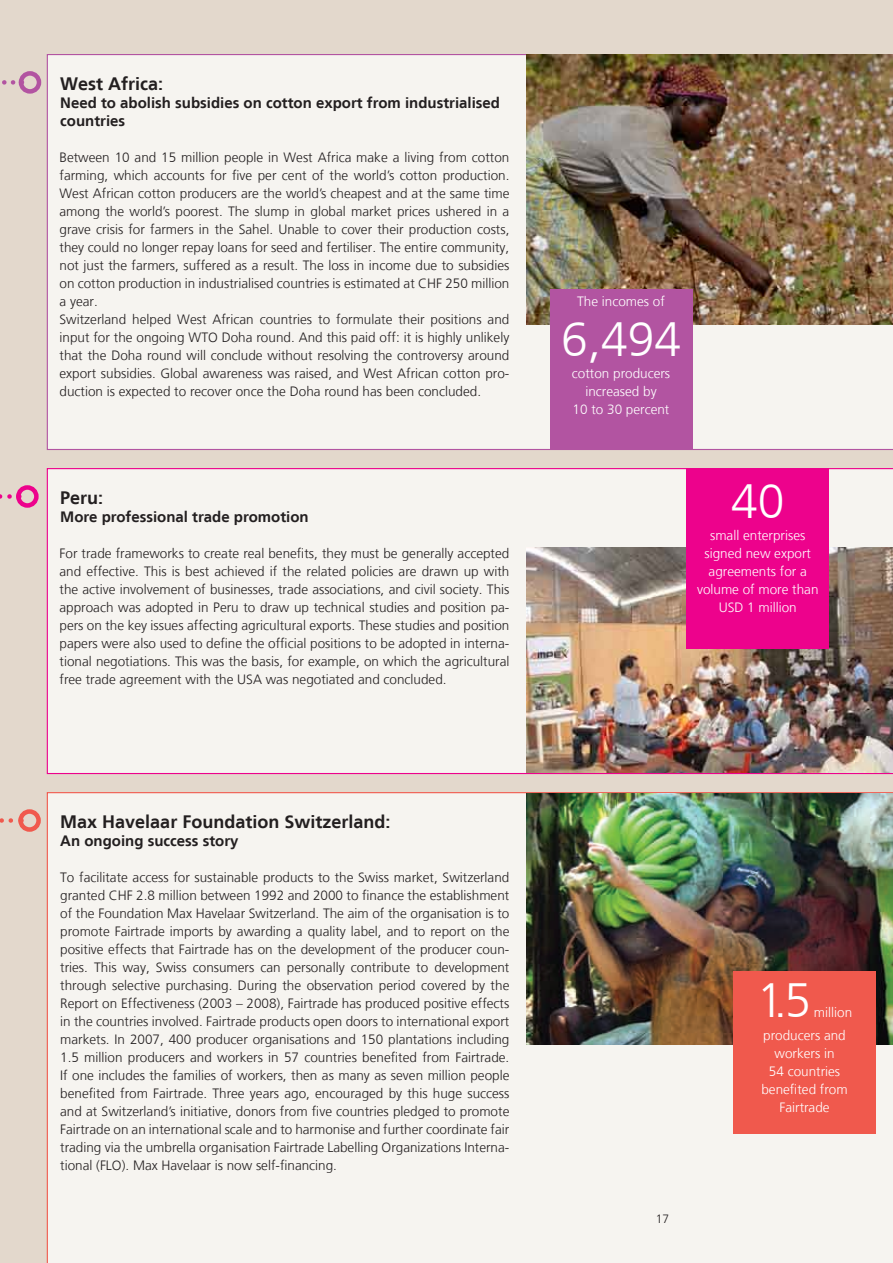
<style>
.page{position:relative;width:893px;height:1263px;background:#e3d8cc}
.page>*{position:absolute;margin:0;border:0;box-sizing:border-box;transform-origin:0 0}
._4_Lauftext_9pt{font:300 48px "Frutiger LT";color:#fff}
._3_Zwischentitel_12p{font:700 18px "Frutiger LT";color:#231f20}
._3_Zwischentitel_10p{font:700 15px/18px "Frutiger LT";color:#231f20}
._4_Lauftext_9pt-2{font:300 13.5px/18px "Frutiger LT";color:#231f20;text-align:justify}
._4_Lauftext_9pt-3{font:300 13.5px/18px "Frutiger LT";color:#fff;text-align:center}
._5_Legende{font:300 12px "Frutiger LT";color:#231f20}
</style>
<div class="page">
<div style="left:47px;top:792px;width:846px;height:471px;background:#f6f4f0"></div>
<div style="left:47px;top:54px;width:846px;height:396px;background:#f6f4f0"></div>
<div style="left:47px;top:468px;width:846px;height:306px;background:#f6f4f0"></div>
<img style="left:526px;top:793px;width:367px;height:251px">
<img style="left:526px;top:547px;width:367px;height:226px">
<div style="left:686px;top:468px;width:143px;height:180px;background:#ed028c"></div>
<div style="left:733px;top:972px;width:143px;height:162px;background:#f0594d"></div>
<svg style="left:2px;top:80px;width:17px;height:5px"></svg>
<div style="left:19px;top:71px;width:22px;height:23px;border:4px solid #b254a1;border-radius:50%"></div>
<svg style="left:0;top:818px;width:13px;height:5px"></svg>
<div style="left:18px;top:809px;width:23px;height:23px;border:4px solid #f0594d;border-radius:50%"></div>
<svg style="left:0;top:494px;width:12px;height:5px"></svg>
<div style="left:16px;top:485px;width:23px;height:23px;border:4px solid #ed028c;border-radius:50%"></div>
<img style="left:526px;top:55px;width:367px;height:269px">
<div style="left:550px;top:290px;width:142px;height:160px;background:#b254a1"></div>
<p class="_3_Zwischentitel_12p" style="left:60px;top:73px;width:105px">West Africa:</p>
<p class="_3_Zwischentitel_10p" style="left:60px;top:94px;width:441px">Need to abolish subsidies on cotton export from industrialised countries</p>
<p class="_4_Lauftext_9pt-2" style="left:60px;top:149px;width:451px">Between 10 and 15 million people in West Africa make a living from cotton farming, which accounts for five per cent of the world’s cotton production.<br>West African cotton producers are the world’s cheapest and at the same time among the world’s poorest. The slump in global market prices ushered in a grave crisis for farmers in the Sahel. Unable to cover their production costs, they could no longer repay loans for seed and fertiliser. The entire community, not just the farmers, suffered as a result. The loss in income due to subsidies on cotton production in industrialised countries is estimated at CHF 250 million a year.</p>
<p class="_4_Lauftext_9pt-2" style="left:60px;top:311px;width:451px">Switzerland helped West African countries to formulate their positions and input for the ongoing WTO Doha round. And this paid off: it is highly unlikely that the Doha round will conclude without resolving the controversy around export subsidies. Global awareness was raised, and West African cotton pro&shy;duction is expected to recover once the Doha round has been concluded.</p>
<p class="_3_Zwischentitel_12p" style="left:60px;top:487px;width:45px">Peru:</p>
<p class="_3_Zwischentitel_10p" style="left:60px;top:508px;width:250px">More professional trade promotion</p>
<p class="_4_Lauftext_9pt-2" style="left:60px;top:545px;width:451px">For trade frameworks to create real benefits, they must be generally accepted and effective. This is best achieved if the related policies are drawn up with the active involvement of businesses, trade associations, and civil society. This approach was adopted in Peru to draw up technical studies and position pa&shy;pers on the key issues affecting agricultural exports. These studies and position papers were also used to define the official positions to be adopted in interna&shy;tional negotiations. This was the basis, for example, on which the agricultural free trade agreement with the USA was negotiated and concluded.</p>
<p class="_3_Zwischentitel_12p" style="left:60px;top:811px;width:332px">Max Havelaar Foundation Switzerland:</p>
<p class="_3_Zwischentitel_10p" style="left:60px;top:832px;width:180px">An ongoing success story</p>
<p class="_4_Lauftext_9pt-2" style="left:60px;top:869px;width:451px">To facilitate access for sustainable products to the Swiss market, Switzerland granted CHF 2.8 million between 1992 and 2000 to finance the establishment of the Foundation Max Havelaar Switzerland. The aim of the organisation is to promote Fairtrade imports by awarding a quality label, and to report on the positive effects that Fairtrade has on the development of the producer coun&shy;tries. This way, Swiss consumers can personally contribute to development through selective purchasing. During the observation period covered by the Report on Effectiveness (2003 – 2008), Fairtrade has produced positive effects in the countries involved. Fairtrade products open doors to international export markets. In 2007, 400 producer organisations and 150 plantations including 1.5 million producers and workers in 57 countries benefited from Fairtrade.<br>If one includes the families of workers, then as many as seven million people benefited from Fairtrade. Three years ago, encouraged by this huge success and at Switzerland’s initiative, donors from five countries pledged to promote Fairtrade on an international scale and to harmonise and further coordinate fair trading via the umbrella organisation Fairtrade Labelling Organizations Interna&shy;tional (FLO). Max Havelaar is now self-financing.</p>
<p class="_4_Lauftext_9pt-3" style="left:577px;top:293px;width:89px">The incomes of</p>
<p class="_4_Lauftext_9pt" style="left:561px;top:312px;width:122px">6,494</p>
<p class="_4_Lauftext_9pt-3" style="left:572px;top:365px;width:100px">cotton producers increased by<br>10 to 30 percent</p>
<p class="_4_Lauftext_9pt" style="left:731px;top:474px;width:55px">40</p>
<p class="_4_Lauftext_9pt-3" style="left:697px;top:527px;width:123px">small enterprises signed new export agreements for a volume of more than<br>USD 1 million</p>
<p class="_5_Legende" style="left:656px;top:1212px;width:15px">17</p>
<p class="_4_Lauftext_9pt" style="left:757px;top:973px;width:56px">1.5</p>
<p class="_4_Lauftext_9pt-3" style="left:814px;top:1003px;width:40px">million</p>
<p class="_4_Lauftext_9pt-3" style="left:761px;top:1026px;width:88px">producers and workers in<br>54 countries benefited from</p>
<p class="_4_Lauftext_9pt-3" style="left:779px;top:1098px;width:52px">Fairtrade</p>
</div>
